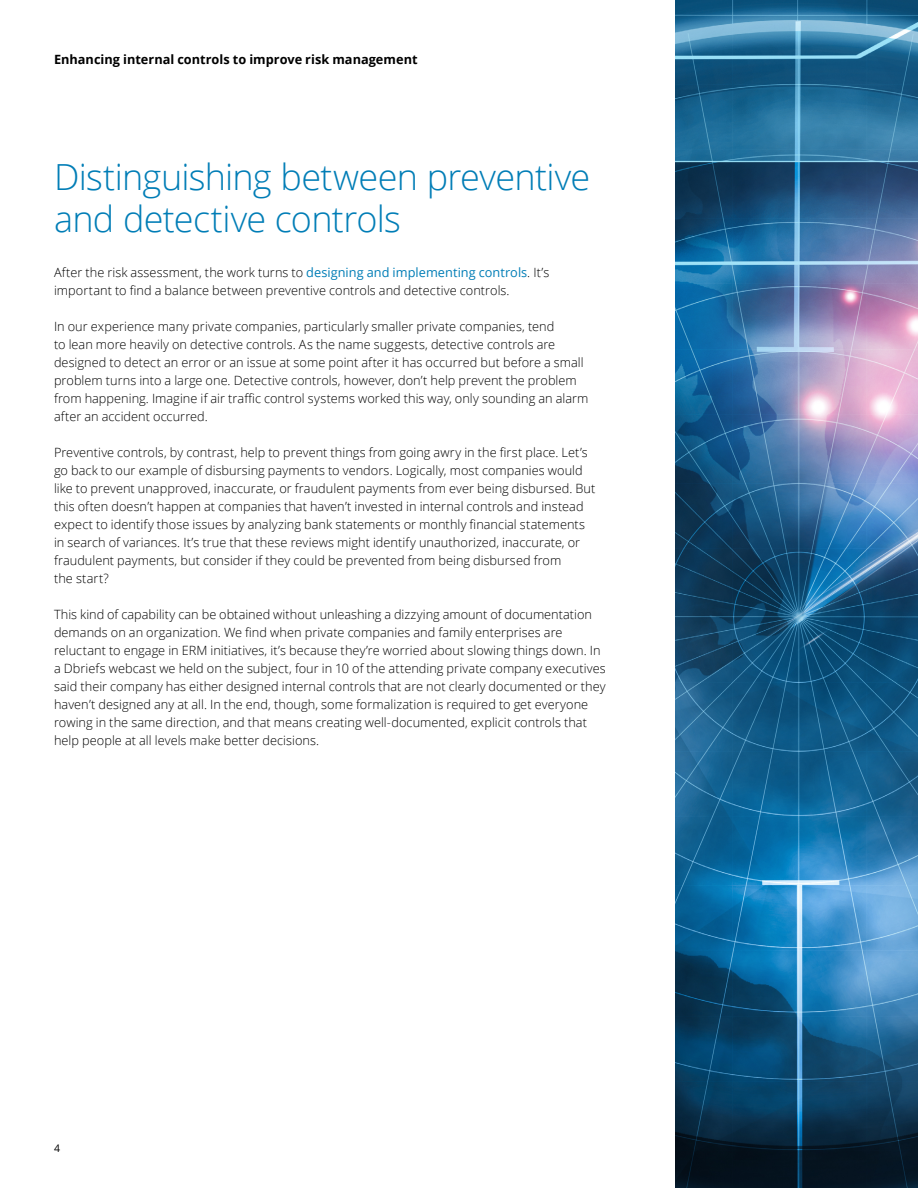
<style>
.page{position:relative;width:918px;height:1188px;background:#fff}
.page>*{position:absolute;margin:0;border:0;box-sizing:border-box;transform-origin:0 0}
.Heading__24_28pt{font:300 36px/42px "Open Sans";letter-spacing:-.02em;color:#007db6}
.Body_copy__8_5_12pt{font:300 12.75px/18px "Open Sans";letter-spacing:.005em;color:#000}
.Subhead_B__8_5_12pt{font:700 12.75px "Open Sans";color:#000}
.Folio_Left_pg__7_9_5pt{font:10.5px "Open Sans";color:#000}
.s1{font-weight:400;color:#007db6}
</style>
<div class="page">
<img style="left:675px;top:0;width:243px;height:1188px">
<p class="Subhead_B__8_5_12pt" style="left:54px;top:50px;width:365px">Enhancing internal controls to improve risk management</p>
<p class="Heading__24_28pt" style="left:54px;top:155px;width:538px">Distinguishing between preventive and detective controls</p>
<p class="Body_copy__8_5_12pt" style="left:54px;top:263px;width:497px">After the risk assessment, the work turns to <span class="s1">designing and implementing controls</span>. It’s important to find a balance between preventive controls and detective controls.</p>
<p class="Body_copy__8_5_12pt" style="left:54px;top:317px;width:536px">In our experience many private companies, particularly smaller private companies, tend<br>to lean more heavily on detective controls. As the name suggests, detective controls are designed to detect an error or an issue at some point after it has occurred but before a small problem turns into a large one. Detective controls, however, don’t help prevent the problem from happening. Imagine if air traffic control systems worked this way, only sounding an alarm after an accident occurred.</p>
<p class="Body_copy__8_5_12pt" style="left:54px;top:443px;width:543px">Preventive controls, by contrast, help to prevent things from going awry in the first place. Let’s go back to our example of disbursing payments to vendors. Logically, most companies would like to prevent unapproved, inaccurate, or fraudulent payments from ever being disbursed. But this often doesn’t happen at companies that haven’t invested in internal controls and instead expect to identify those issues by analyzing bank statements or monthly financial statements in search of variances. It’s true that these reviews might identify unauthorized, inaccurate, or fraudulent payments, but consider if they could be prevented from being disbursed from<br>the start?</p>
<p class="Body_copy__8_5_12pt" style="left:54px;top:605px;width:553px">This kind of capability can be obtained without unleashing a dizzying amount of documentation demands on an organization. We find when private companies and family enterprises are reluctant to engage in ERM initiatives, it’s because they’re worried about slowing things down. In a Dbriefs webcast we held on the subject, four in 10 of the attending private company executives said their company has either designed internal controls that are not clearly documented or they haven’t designed any at all. In the end, though, some formalization is required to get everyone rowing in the same direction, and that means creating well-documented, explicit controls that help people at all levels make better decisions.</p>
<p class="Folio_Left_pg__7_9_5pt" style="left:54px;top:1141px;width:8px">4</p>
</div>
